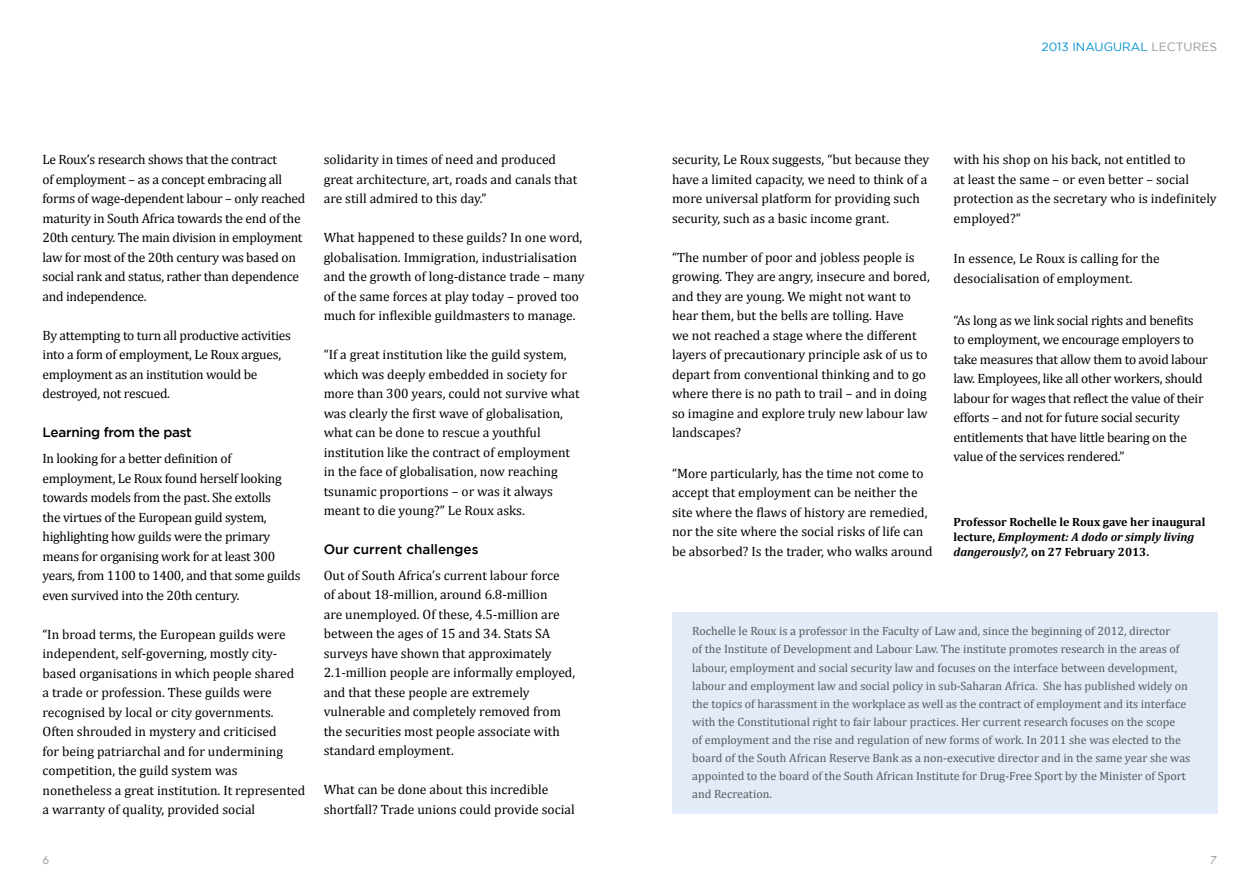
<style>
.page{position:relative;width:1259px;height:893px;background:#fff}
.page>*{position:absolute;margin:0;border:0;box-sizing:border-box;transform-origin:0 0}
.t1{font:13.5px/19.5px "Cambria";color:#000}
.t2{font:13.5px/19.5px "Cambria";letter-spacing:-.02em;color:#000}
.t3{font:500 13.5px "Gotham";letter-spacing:-.01em;color:#000}
.t4{font:12px/18px "Cambria";color:#58595b}
.t5{font:700 12px/15px "Cambria";color:#000}
.t6{font:12px "Gotham";color:#0090d0}
.t7{font:12px "Gotham";color:#939598}
.t8{font:12px "Futura T";color:#939598}
.s1{font-style:italic}
</style>
<div class="page">
<div style="left:672px;top:612px;width:545px;height:202px;background:#e2ebf7"></div>
<p class="t2" style="left:43px;top:150px;width:264px">Le Roux’s research shows that the contract<br>of employment – as a concept embracing all forms of wage-dependent labour – only reached maturity in South Africa towards the end of the 20th century. The main division in employment law for most of the 20th century was based on social rank and status, rather than dependence and independence.</p>
<p class="t2" style="left:43px;top:325px;width:250px">By attempting to turn all productive activities into a form of employment, Le Roux argues, employment as an institution would be destroyed, not rescued.</p>
<p class="t3" style="left:43px;top:425px;width:151px">Learning from the past</p>
<p class="t2" style="left:43px;top:449px;width:259px">In looking for a better definition of employment, Le Roux found herself looking towards models from the past. She extolls<br>the virtues of the European guild system, highlighting how guilds were the primary means for organising work for at least 300 years, from 1100 to 1400, and that some guilds even survived into the 20th century.</p>
<p class="t1" style="left:43px;top:624px;width:264px">“In broad terms, the European guilds were independent, self-governing, mostly city&shy;based organisations in which people shared<br>a trade or profession. These guilds were recognised by local or city governments.<br>Often shrouded in mystery and criticised<br>for being patriarchal and for undermining competition, the guild system was nonetheless a great institution. It represented a warranty of quality, provided social</p>
<p class="t1" style="left:324px;top:150px;width:255px">solidarity in times of need and produced great architecture, art, roads and canals that are still admired to this day.”</p>
<p class="t1" style="left:324px;top:228px;width:262px">What happened to these guilds? In one word, globalisation. Immigration, industrialisation and the growth of long-distance trade – many of the same forces at play today – proved too much for inflexible guildmasters to manage.</p>
<p class="t1" style="left:324px;top:345px;width:257px">“If a great institution like the guild system, which was deeply embedded in society for more than 300 years, could not survive what was clearly the first wave of globalisation, what can be done to rescue a youthful institution like the contract of employment in the face of globalisation, now reaching tsunamic proportions – or was it always meant to die young?” Le Roux asks.</p>
<p class="t3" style="left:324px;top:542px;width:156px">Our current challenges</p>
<p class="t1" style="left:324px;top:566px;width:253px">Out of South Africa’s current labour force<br>of about 18-million, around 6.8-million<br>are unemployed. Of these, 4.5-million are between the ages of 15 and 34. Stats SA surveys have shown that approximately 2.1-million people are informally employed, and that these people are extremely vulnerable and completely removed from the securities most people associate with standard employment.</p>
<p class="t1" style="left:324px;top:780px;width:252px">What can be done about this incredible shortfall? Trade unions could provide social</p>
<p class="t6" style="left:1041px;top:40px;width:90px">2013 INAUGURAL</p>
<p class="t7" style="left:1151px;top:40px;width:67px">LECTURES</p>
<p class="t1" style="left:672px;top:150px;width:259px">security, Le Roux suggests, “but because they have a limited capacity, we need to think of a more universal platform for providing such security, such as a basic income grant.</p>
<p class="t1" style="left:672px;top:247px;width:259px">“The number of poor and jobless people is growing. They are angry, insecure and bored, and they are young. We might not want to hear them, but the bells are tolling. Have<br>we not reached a stage where the different layers of precautionary principle ask of us to depart from conventional thinking and to go where there is no path to trail – and in doing so imagine and explore truly new labour law landscapes?</p>
<p class="t1" style="left:672px;top:463px;width:262px">“More particularly, has the time not come to accept that employment can be neither the site where the flaws of history are remedied, nor the site where the social risks of life can be absorbed? Is the trader, who walks around</p>
<p class="t1" style="left:953px;top:150px;width:264px">with his shop on his back, not entitled to<br>at least the same – or even better – social protection as the secretary who is indefinitely employed?”</p>
<p class="t1" style="left:953px;top:249px;width:208px">In essence, Le Roux is calling for the desocialisation of employment.</p>
<p class="t2" style="left:953px;top:310px;width:256px">“As long as we link social rights and benefits to employment, we encourage employers to take measures that allow them to avoid labour law. Employees, like all other workers, should labour for wages that reflect the value of their efforts – and not for future social security entitlements that have little bearing on the value of the services rendered.”</p>
<p class="t5" style="left:953px;top:514px;width:253px">Professor Rochelle le Roux gave her inaugural lecture, <span class="s1">Employment: A dodo or simply living dangerously?,</span> on 27 February 2013.</p>
<p class="t4" style="left:692px;top:622px;width:499px">Rochelle le Roux is a professor in the Faculty of Law and, since the beginning of 2012, director<br>of the Institute of Development and Labour Law. The institute promotes research in the areas of labour, employment and social security law and focuses on the interface between development, labour and employment law and social policy in sub-Saharan Africa. She has published widely on the topics of harassment in the workplace as well as the contract of employment and its interface with the Constitutional right to fair labour practices. Her current research focuses on the scope<br>of employment and the rise and regulation of new forms of work. In 2011 she was elected to the board of the South African Reserve Bank as a non-executive director and in the same year she was appointed to the board of the South African Institute for Drug-Free Sport by the Minister of Sport and Recreation.</p>
<p class="t8" style="left:43px;top:853px;width:8px">6</p>
<p class="t8" style="left:1210px;top:853px;width:8px">7</p>
</div>
